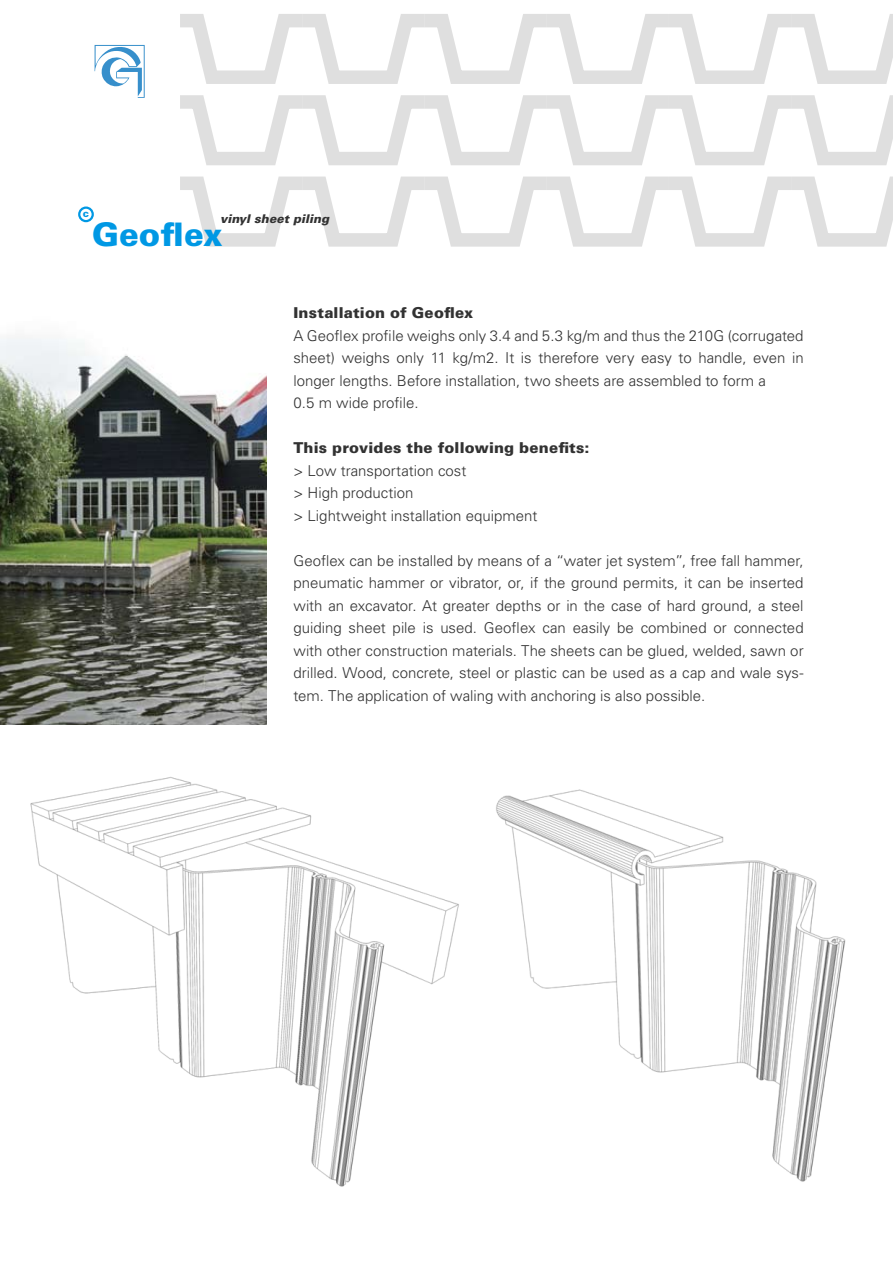
<style>
.page{position:relative;width:893px;height:1263px;background:#fff}
.page>*{position:absolute;margin:0;border:0;box-sizing:border-box;transform-origin:0 0}
.t1{font:900 32.4px "Univers LT";color:#0098e4}
.t2{font:300 15px/22.5px "Univers LT";color:#323232}
.t3{font:900 15px "Univers LT";letter-spacing:.01em;color:#323232}
.t4{font:italic 900 12px "Univers LT";color:#323232}
.t5{font:900 10.2px "Univers LT";color:#0098e4}
</style>
<div class="page">
<svg style="left:94px;top:44px;width:50px;height:28px"></svg>
<svg style="left:95px;top:45px;width:50px;height:53px"></svg>
<svg style="left:180px;top:176px;width:713px;height:71px"></svg>
<svg style="left:180px;top:95px;width:713px;height:70px"></svg>
<svg style="left:180px;top:14px;width:713px;height:70px"></svg>
<img style="left:496px;top:789px;width:350px;height:393px">
<img style="left:30px;top:777px;width:429px;height:410px">
<div style="left:78px;top:206px;width:16px;height:16px;border:2px solid #0098e4;border-radius:50%"></div>
<img style="left:0;top:337px;width:267px;height:387px">
<p class="t5" style="left:83px;top:207px;width:8px">c</p>
<p class="t4" style="left:220px;top:211px;width:111px">vinyl sheet piling</p>
<h1 class="t1" style="left:92px;top:214px;width:132px">Geoflex</h1>
<p class="t3" style="left:293px;top:303px;width:181px">Installation of Geoflex</p>
<p class="t2" style="left:293px;top:324px;width:512px">A Geoflex profile weighs only 3.4 and 5.3 kg/m and thus the 210G (corrugated sheet) weighs only 11 kg/m2. It is therefore very easy to handle, even in longer lengths. Before installation, two sheets are assembled to form a<br>0.5 m wide profile.</p>
<p class="t3" style="left:293px;top:438px;width:298px">This provides the following benefits:</p>
<p class="t2" style="left:293px;top:459px;width:245px">&gt; Low transportation cost<br>&gt; High production<br>&gt; Lightweight installation equipment</p>
<p class="t2" style="left:293px;top:549px;width:512px;text-align:justify">Geoflex can be installed by means of a “water jet system”, free fall hammer, pneumatic hammer or vibrator, or, if the ground permits, it can be inserted with an excavator. At greater depths or in the case of hard ground, a steel guiding sheet pile is used. Geoflex can easily be combined or connected with other construction materials. The sheets can be glued, welded, sawn or drilled. Wood, concrete, steel or plastic can be used as a cap and wale sys&shy;tem. The application of waling with anchoring is also possible.</p>
</div>
